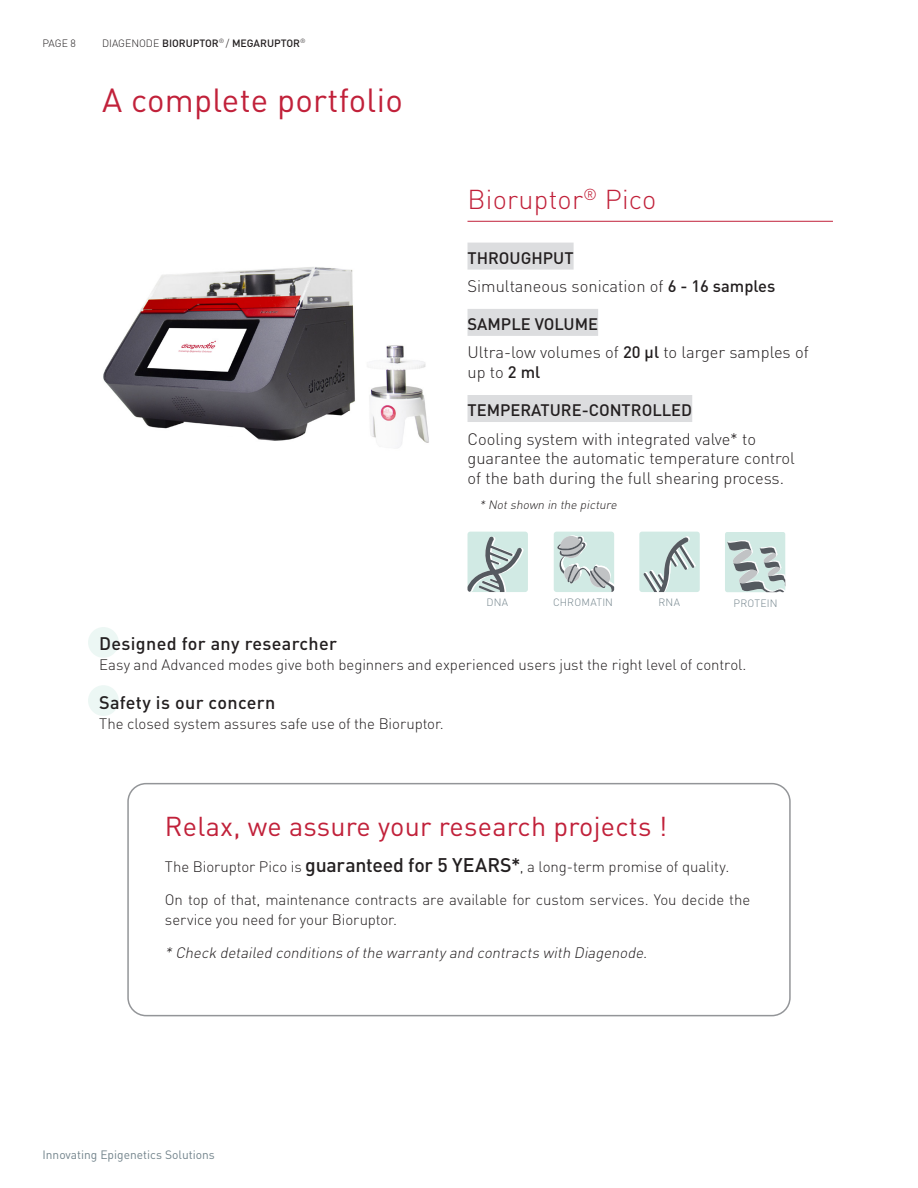
<style>
.page{position:relative;width:918px;height:1188px;background:#fff}
.page>*{position:absolute;margin:0;border:0;box-sizing:border-box;transform-origin:0 0}
.T1{font:33px "DIN";letter-spacing:.01em;color:#c1213a}
.T2{font:27px "DIN";letter-spacing:.01em;color:#c1213a}
.T2_underline2{font:300 27px "DIN";letter-spacing:.01em;color:#c1213a}
.T3basic{font:500 18px "DIN";letter-spacing:.02em;color:#231f20}
.t1{font:300 16.5px "DIN";color:#231f20}
.T3_surligné_gris_cla{font:500 16.5px "DIN";color:#231f20}
.body{font:300 15px/19.5px "DIN";letter-spacing:-.005em;color:#231f20}
.body-2{font:italic 300 15px "DIN";color:#231f20}
.t2{font:12px "DIN";color:#73848c}
.Astérisque{font:italic 300 12px "DIN";color:#231f20}
.t3{font:500 10.5px "DIN";color:#231f20}
.Icons{font:300 10.5px "DIN";letter-spacing:.015em;color:#73848c}
.t4{font:300 10.5px "DIN";color:#231f20}
.t5{font:300 6.15px "DIN";color:#231f20}
.s1{font-weight:300}
.s2{font-weight:500}
.s3{font-weight:500;font-size:19.5px}
</style>
<div class="page">
<img style="left:103px;top:267px;width:326px;height:181px">
<div style="left:88px;top:627px;width:31px;height:31px;background:#ecf7f4;border-radius:50%"></div>
<div style="left:88px;top:685px;width:31px;height:31px;background:#ecf7f4;border-radius:50%"></div>
<svg style="left:468px;top:532px;width:60px;height:60px"></svg>
<svg style="left:554px;top:532px;width:60px;height:60px"></svg>
<svg style="left:639px;top:532px;width:61px;height:60px"></svg>
<svg style="left:725px;top:532px;width:60px;height:61px"></svg>
<div style="left:127px;top:783px;width:664px;height:233px;border:2px solid #939598;border-radius:18px"></div>
<hr style="left:468px;top:221px;width:365px;height:1px;background:#c1213a">
<div style="left:468px;top:243px;width:106px;height:27px;background:#dcdddf"></div>
<div style="left:468px;top:309px;width:130px;height:27px;background:#dcdddf"></div>
<div style="left:468px;top:395px;width:224px;height:27px;background:#dcdddf"></div>
<p class="t3" style="left:102px;top:36px;width:200px"><span class="s1">DIAGENODE</span> BIORUPTOR<sup>®</sup> <span class="s1">/</span> MEGARUPTOR</p>
<p class="t4" style="left:43px;top:36px;width:35px">PAGE 8</p>
<p class="t5" style="left:300px;top:37px;width:7px">®</p>
<p class="T1" style="left:102px;top:79px;width:302px">A complete portfolio</p>
<p class="T2_underline2" style="left:468px;top:182px;width:190px">Bioruptor<sup>®</sup> Pico</p>
<p class="T3_surligné_gris_cla" style="left:468px;top:247px;width:108px">THROUGHPUT</p>
<p class="t1" style="left:468px;top:276px;width:309px">Simultaneous sonication of <span class="s2">6 - 16 samples</span></p>
<p class="T3_surligné_gris_cla" style="left:468px;top:314px;width:132px">SAMPLE VOLUME</p>
<p class="t1" style="left:468px;top:342px;width:343px">Ultra-low volumes of <span class="s2">20 μl</span> to larger samples of</p>
<p class="t1" style="left:468px;top:362px;width:74px">up to <span class="s2">2 ml</span></p>
<p class="T3_surligné_gris_cla" style="left:468px;top:400px;width:226px">TEMPERATURE-CONTROLLED</p>
<p class="t1" style="left:468px;top:428px;width:290px">Cooling system with integrated valve* to</p>
<p class="t1" style="left:468px;top:448px;width:329px">guarantee the automatic temperature control</p>
<p class="t1" style="left:468px;top:468px;width:318px">of the bath during the full shearing process.</p>
<p class="Astérisque" style="left:479px;top:497px;width:141px">* Notshown in the picture</p>
<p class="Icons" style="left:487px;top:596px;width:23px">DNA</p>
<p class="Icons" style="left:553px;top:596px;width:62px">CHROMATIN</p>
<p class="Icons" style="left:659px;top:596px;width:23px">RNA</p>
<p class="Icons" style="left:733px;top:597px;width:46px">PROTEIN</p>
<p class="T3basic" style="left:99px;top:632px;width:239px">Designed for any researcher</p>
<p class="body" style="left:99px;top:655px;width:649px">Easy and Advanced modes give both beginners and experienced users just the right level of control.</p>
<p class="T3basic" style="left:99px;top:691px;width:178px">Safety is our concern</p>
<p class="body" style="left:99px;top:713px;width:346px">The closed system assures safe use of the Bioruptor.</p>
<p class="T2" style="left:165px;top:809px;width:504px">Relax, we assure your research projects !</p>
<p class="body" style="left:165px;top:857px;width:566px">The Bioruptor Pico is <span class="s3">guaranteed for 5 YEARS*</span>, a long-term promise of quality.</p>
<p class="body" style="left:165px;top:890px;width:587px">On top of that, maintenance contracts are available for custom services. You decide the service you need for your Bioruptor.</p>
<p class="body-2" style="left:165px;top:943px;width:487px">* Check detailed conditions ofthe warranty and contracts with Diagenode.</p>
<p class="t2" style="left:43px;top:1147px;width:174px">Innovating Epigenetics Solutions</p>
</div>
